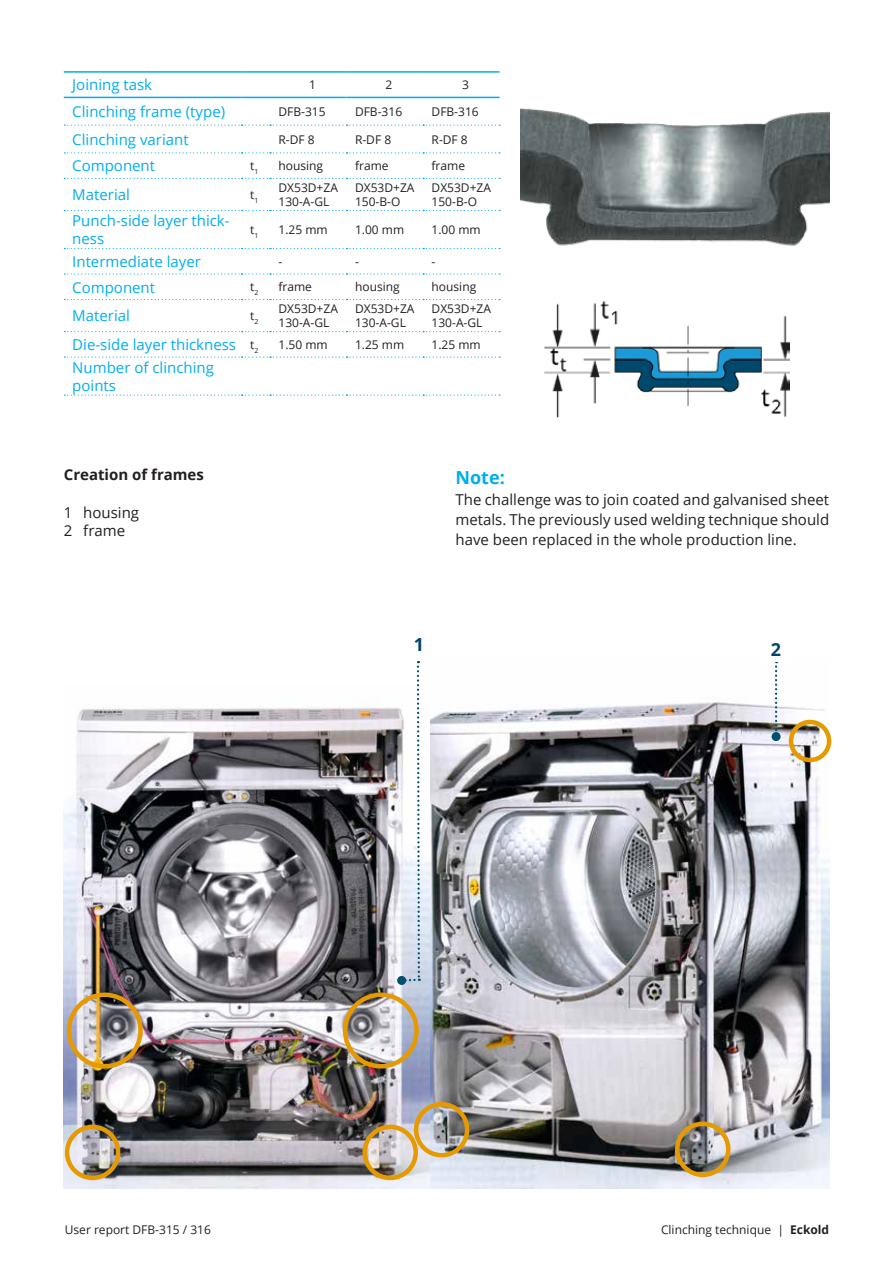
<style>
.page{position:relative;width:893px;height:1263px;background:#fff}
.page>*{position:absolute;margin:0;border:0;box-sizing:border-box;transform-origin:0 0}
.t1{font:700 18px "Open Sans";color:#00aeef}
.t2{font:700 18px "Open Sans";color:#00446b}
.t3{font:15px/18px "Open Sans";color:#00aeef}
.t4{font:15px/20.2px "Open Sans";color:#231f20;text-align:justify}
.t5{font:700 15px "Open Sans";color:#231f20}
.t6{font:12px/14.4px "Open Sans";color:#231f20}
.s1{font-size:12px;color:#231f20}
.s2{font-weight:700}
</style>
<div class="page">
<img style="left:430px;top:662px;width:399px;height:526px">
<svg style="left:775px;top:662px;width:2px;height:70px"></svg>
<div style="left:772px;top:732px;width:9px;height:9px;background:#015070;border-radius:50%"></div>
<svg style="left:64px;top:331px;width:436px;height:1px"></svg>
<hr style="left:64px;top:71px;width:178px;height:2px;background:#00aeef">
<hr style="left:242px;top:71px;width:28px;height:2px;background:#00aeef">
<hr style="left:270px;top:71px;width:77px;height:2px;background:#00aeef">
<hr style="left:347px;top:71px;width:76px;height:2px;background:#00aeef">
<hr style="left:423px;top:71px;width:77px;height:2px;background:#00aeef">
<hr style="left:270px;top:97px;width:77px;height:1px;background:#00aeef">
<hr style="left:347px;top:97px;width:76px;height:1px;background:#00aeef">
<hr style="left:423px;top:97px;width:77px;height:1px;background:#00aeef">
<svg style="left:64px;top:178px;width:436px;height:1px"></svg>
<svg style="left:64px;top:210px;width:436px;height:1px"></svg>
<svg style="left:64px;top:248px;width:436px;height:1px"></svg>
<svg style="left:64px;top:357px;width:436px;height:1px"></svg>
<svg style="left:64px;top:395px;width:436px;height:1px"></svg>
<svg style="left:64px;top:273px;width:436px;height:2px"></svg>
<svg style="left:64px;top:299px;width:436px;height:1px"></svg>
<hr style="left:64px;top:97px;width:178px;height:1px;background:#00aeef">
<svg style="left:242px;top:97px;width:28px;height:1px"></svg>
<svg style="left:64px;top:125px;width:436px;height:1px"></svg>
<svg style="left:64px;top:152px;width:436px;height:1px"></svg>
<img style="left:521px;top:108px;width:308px;height:138px">
<img style="left:544px;top:301px;width:246px;height:116px">
<img style="left:64px;top:701px;width:366px;height:487px">
<div style="left:362px;top:1125px;width:56px;height:55px;border:4px solid #e49a00;border-radius:50%"></div>
<div style="left:65px;top:1125px;width:55px;height:55px;border:4px solid #e49a00;border-radius:50%"></div>
<div style="left:67px;top:992px;width:76px;height:76px;border:4px solid #e49a00;border-radius:50%"></div>
<div style="left:343px;top:992px;width:76px;height:76px;border:4px solid #e49a00;border-radius:50%"></div>
<div style="left:414px;top:1102px;width:55px;height:55px;border:4px solid #e49a00;border-radius:50%"></div>
<div style="left:675px;top:1121px;width:55px;height:56px;border:4px solid #e49a00;border-radius:50%"></div>
<div style="left:789px;top:720px;width:42px;height:42px;border:4px solid #e49a00;border-radius:50%"></div>
<svg style="left:402px;top:661px;width:19px;height:320px"></svg>
<div style="left:397px;top:976px;width:9px;height:9px;background:#015070;border-radius:50%"></div>
<p class="t3" style="left:72px;top:76px;width:81px">Joining task</p>
<p class="t6" style="left:309px;top:77px;width:8px">1</p>
<p class="t6" style="left:386px;top:77px;width:8px">2</p>
<p class="t6" style="left:462px;top:77px;width:8px">3</p>
<p class="t3" style="left:72px;top:102px;width:154px">Clinching frame (type)</p>
<p class="t6" style="left:278px;top:104px;width:49px">DFB-315</p>
<p class="t6" style="left:355px;top:104px;width:49px">DFB-316</p>
<p class="t6" style="left:432px;top:104px;width:49px">DFB-316</p>
<p class="t3" style="left:72px;top:130px;width:118px">Clinching variant</p>
<p class="t6" style="left:278px;top:132px;width:38px">R-DF 8</p>
<p class="t6" style="left:355px;top:132px;width:38px">R-DF 8</p>
<p class="t6" style="left:432px;top:132px;width:38px">R-DF 8</p>
<p class="t3" style="left:72px;top:157px;width:84px">Component</p>
<p class="t6" style="left:250px;top:158px;width:10px">t<sub>1</sub></p>
<p class="t6" style="left:278px;top:158px;width:46px">housing</p>
<p class="t6" style="left:355px;top:158px;width:35px">frame</p>
<p class="t6" style="left:432px;top:158px;width:35px">frame</p>
<p class="t3" style="left:72px;top:185px;width:59px">Material</p>
<p class="t6" style="left:250px;top:187px;width:10px">t<sub>1</sub></p>
<p class="t6" style="left:278px;top:180px;width:61px">DX53D+ZA<br>130-A-GL</p>
<p class="t6" style="left:355px;top:180px;width:61px">DX53D+ZA<br>150-B-O</p>
<p class="t6" style="left:432px;top:180px;width:61px">DX53D+ZA<br>150-B-O</p>
<p class="t3" style="left:72px;top:211px;width:159px">Punch-side layer thick&shy;ness</p>
<p class="t6" style="left:250px;top:222px;width:10px">t<sub>1</sub></p>
<p class="t6" style="left:278px;top:222px;width:51px">1.25 mm</p>
<p class="t6" style="left:355px;top:222px;width:51px">1.00 mm</p>
<p class="t6" style="left:432px;top:222px;width:51px">1.00 mm</p>
<p class="t3" style="left:72px;top:252px;width:130px">Intermediate layer</p>
<p class="t6" style="left:278px;top:254px;width:5px">-</p>
<p class="t6" style="left:355px;top:254px;width:5px">-</p>
<p class="t6" style="left:432px;top:254px;width:5px">-</p>
<p class="t3" style="left:72px;top:278px;width:84px">Component</p>
<p class="t6" style="left:250px;top:279px;width:10px">t<sub>2</sub></p>
<p class="t6" style="left:278px;top:279px;width:35px">frame</p>
<p class="t6" style="left:355px;top:279px;width:46px">housing</p>
<p class="t6" style="left:432px;top:279px;width:46px">housing</p>
<p class="t3" style="left:72px;top:306px;width:59px">Material</p>
<p class="t6" style="left:250px;top:308px;width:10px">t<sub>2</sub></p>
<p class="t6" style="left:278px;top:301px;width:61px">DX53D+ZA<br>130-A-GL</p>
<p class="t6" style="left:355px;top:301px;width:61px">DX53D+ZA<br>130-A-GL</p>
<p class="t6" style="left:432px;top:301px;width:61px">DX53D+ZA<br>130-A-GL</p>
<p class="t3" style="left:72px;top:335px;width:188px">Die-side layer thickness <span class="s1">t</span><sub>2</sub></p>
<p class="t6" style="left:278px;top:337px;width:51px">1.50 mm</p>
<p class="t6" style="left:355px;top:337px;width:51px">1.25 mm</p>
<p class="t6" style="left:432px;top:337px;width:51px">1.25 mm</p>
<p class="t3" style="left:72px;top:358px;width:143px">Number of clinching points</p>
<p class="t5" style="left:64px;top:464px;width:142px">Creation of frames</p>
<p class="t4" style="left:64px;top:503px;width:77px;line-height:18px">1 housing<br>2 frame</p>
<h1 class="t1" style="left:455px;top:465px;width:51px">Note:</h1>
<p class="t4" style="left:455px;top:489px;width:375px">The challenge was to join coated and galvanised sheet metals. The previously used welding technique should have been replaced in the whole production line.</p>
<h1 class="t2" style="left:414px;top:632px;width:12px">1</h1>
<h1 class="t2" style="left:771px;top:637px;width:12px">2</h1>
<p class="t6" style="left:65px;top:1222px;width:148px">User report DFB-315 / 316</p>
<p class="t6" style="left:661px;top:1222px;width:170px">Clinching technique | <span class="s2">Eckold</span></p>
</div>
